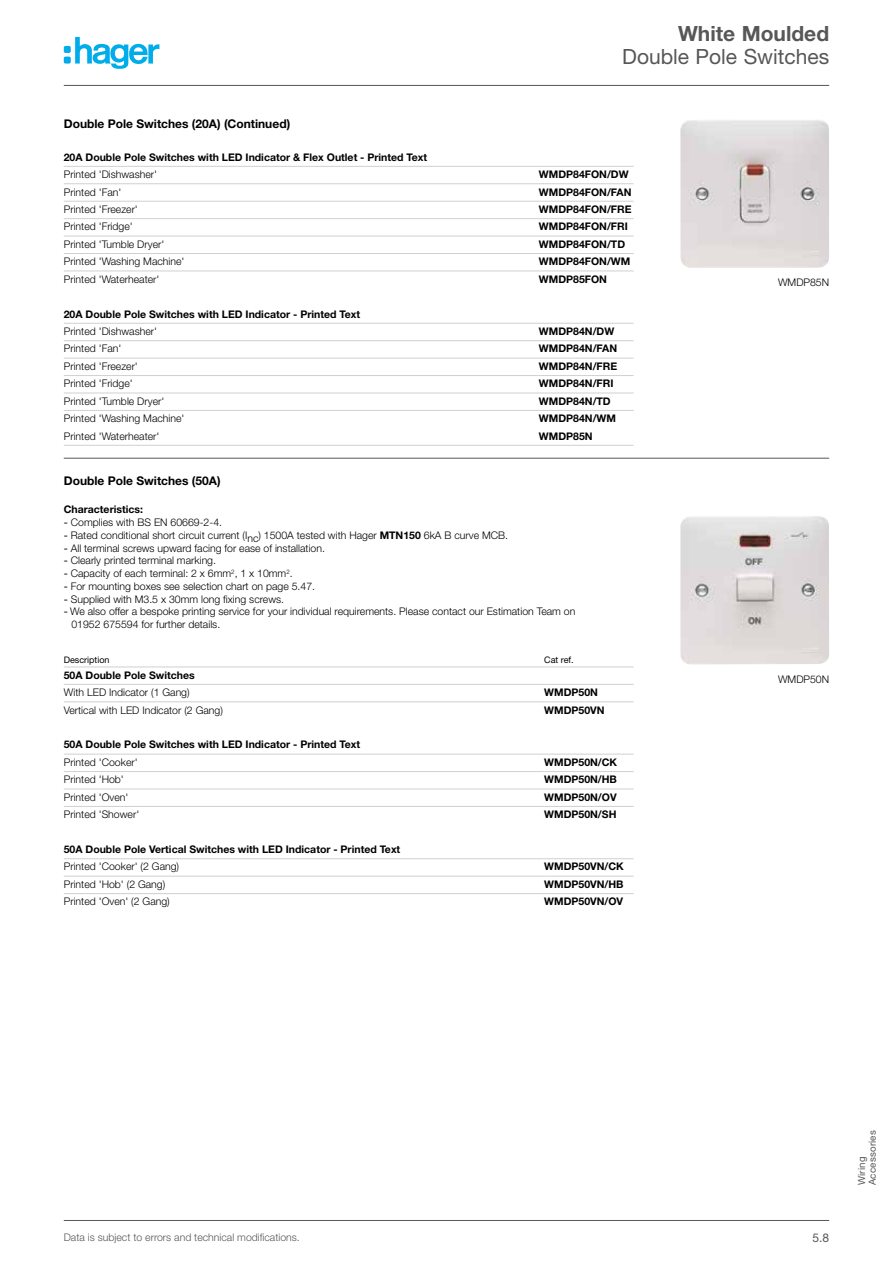
<style>
.page{position:relative;width:893px;height:1263px;background:#fff}
.page>*{position:absolute;margin:0;border:0;box-sizing:border-box;transform-origin:0 0}
.t1{font:21px "Helvetica Neue LT Std";color:#575756}
.t2{font:700 21px "Helvetica Neue LT Std";color:#575756}
.t3{font:700 12px "Helvetica Neue LT Std";color:#000}
.t4{font:12px "Helvetica Neue LT Std";color:#575756}
.t5{font:300 10.5px/12.8px "Helvetica Neue LT Std";color:#000}
.t6{font:700 10.5px "Helvetica Neue LT Std";color:#000}
.t7{font:300 10.5px "Helvetica Neue LT Std";color:#575756}
.t8{font:9.75px/10.5px "Helvetica Neue LT Std";letter-spacing:.025em;color:#575756}
.t9{font:9px "Helvetica Neue LT Std";color:#000}
.s1{font-weight:400}
.s2{font-weight:700}
</style>
<div class="page">
<hr style="left:64px;top:85px;width:765px;height:1px;background:#575756">
<svg style="left:75px;top:37px;width:84px;height:32px"></svg>
<div style="left:64px;top:46px;width:7px;height:7px;background:#00ace9;border-radius:2px"></div>
<div style="left:64px;top:57px;width:7px;height:7px;background:#00ace9;border-radius:2px"></div>
<hr style="left:64px;top:1220px;width:765px;height:1px;background:#575756">
<hr style="left:64px;top:667px;width:480px;height:1px;background:#d0d0d0">
<hr style="left:544px;top:667px;width:90px;height:1px;background:#d0d0d0">
<hr style="left:64px;top:684px;width:480px;height:1px;background:#d0d0d0">
<hr style="left:544px;top:684px;width:90px;height:1px;background:#d0d0d0">
<hr style="left:64px;top:701px;width:480px;height:1px;background:#d0d0d0">
<hr style="left:544px;top:701px;width:90px;height:1px;background:#d0d0d0">
<hr style="left:64px;top:754px;width:480px;height:1px;background:#d0d0d0">
<hr style="left:544px;top:754px;width:90px;height:1px;background:#d0d0d0">
<hr style="left:64px;top:771px;width:480px;height:1px;background:#d0d0d0">
<hr style="left:544px;top:771px;width:90px;height:1px;background:#d0d0d0">
<hr style="left:64px;top:789px;width:480px;height:1px;background:#d0d0d0">
<hr style="left:544px;top:789px;width:90px;height:1px;background:#d0d0d0">
<hr style="left:64px;top:806px;width:480px;height:1px;background:#d0d0d0">
<hr style="left:544px;top:806px;width:90px;height:1px;background:#d0d0d0">
<hr style="left:64px;top:858px;width:480px;height:1px;background:#d0d0d0">
<hr style="left:544px;top:858px;width:90px;height:1px;background:#d0d0d0">
<hr style="left:64px;top:876px;width:480px;height:1px;background:#d0d0d0">
<hr style="left:544px;top:876px;width:90px;height:1px;background:#d0d0d0">
<hr style="left:64px;top:893px;width:480px;height:1px;background:#d0d0d0">
<hr style="left:544px;top:893px;width:90px;height:1px;background:#d0d0d0">
<hr style="left:64px;top:458px;width:765px;height:1px;background:#575756">
<img style="left:680px;top:516px;width:149px;height:148px">
<hr style="left:64px;top:271px;width:475px;height:1px;background:#d0d0d0">
<hr style="left:539px;top:271px;width:95px;height:1px;background:#d0d0d0">
<hr style="left:64px;top:323px;width:475px;height:1px;background:#d0d0d0">
<hr style="left:539px;top:323px;width:95px;height:1px;background:#d0d0d0">
<hr style="left:64px;top:393px;width:475px;height:1px;background:#d0d0d0">
<hr style="left:539px;top:393px;width:95px;height:1px;background:#d0d0d0">
<hr style="left:64px;top:445px;width:475px;height:1px;background:#d0d0d0">
<hr style="left:539px;top:445px;width:95px;height:1px;background:#d0d0d0">
<hr style="left:64px;top:166px;width:475px;height:1px;background:#d0d0d0">
<hr style="left:539px;top:166px;width:95px;height:1px;background:#d0d0d0">
<hr style="left:64px;top:183px;width:475px;height:1px;background:#d0d0d0">
<hr style="left:539px;top:183px;width:95px;height:1px;background:#d0d0d0">
<hr style="left:64px;top:201px;width:475px;height:1px;background:#d0d0d0">
<hr style="left:539px;top:201px;width:95px;height:1px;background:#d0d0d0">
<hr style="left:64px;top:218px;width:475px;height:1px;background:#d0d0d0">
<hr style="left:539px;top:218px;width:95px;height:1px;background:#d0d0d0">
<hr style="left:64px;top:236px;width:475px;height:1px;background:#d0d0d0">
<hr style="left:539px;top:236px;width:95px;height:1px;background:#d0d0d0">
<hr style="left:64px;top:253px;width:475px;height:1px;background:#d0d0d0">
<hr style="left:539px;top:253px;width:95px;height:1px;background:#d0d0d0">
<hr style="left:64px;top:340px;width:475px;height:1px;background:#d0d0d0">
<hr style="left:539px;top:340px;width:95px;height:1px;background:#d0d0d0">
<hr style="left:64px;top:358px;width:475px;height:1px;background:#d0d0d0">
<hr style="left:539px;top:358px;width:95px;height:1px;background:#d0d0d0">
<hr style="left:64px;top:375px;width:475px;height:1px;background:#d0d0d0">
<hr style="left:539px;top:375px;width:95px;height:1px;background:#d0d0d0">
<hr style="left:64px;top:410px;width:475px;height:1px;background:#d0d0d0">
<hr style="left:539px;top:410px;width:95px;height:1px;background:#d0d0d0">
<img style="left:680px;top:120px;width:149px;height:148px">
<p class="t3" style="left:64px;top:116px;width:228px">Double Pole Switches (20A) (Continued)</p>
<h1 class="t2" style="left:678px;top:21px;width:153px">White Moulded</h1>
<h1 class="t1" style="left:622px;top:44px;width:208px">Double Pole Switches</h1>
<p class="t6" style="left:64px;top:150px;width:365px">20A Double Pole Switches with LED Indicator &amp; Flex Outlet - Printed Text</p>
<p class="t5" style="left:64px;top:168px;width:95px">Printed 'Dishwasher'</p>
<p class="t6" style="left:539px;top:168px;width:91px">WMDP84FON/DW</p>
<p class="t5" style="left:64px;top:185px;width:59px">Printed 'Fan'</p>
<p class="t6" style="left:539px;top:185px;width:94px">WMDP84FON/FAN</p>
<p class="t5" style="left:64px;top:203px;width:76px">Printed 'Freezer'</p>
<p class="t6" style="left:539px;top:203px;width:94px">WMDP84FON/FRE</p>
<p class="t5" style="left:64px;top:220px;width:71px">Printed 'Fridge'</p>
<p class="t6" style="left:539px;top:220px;width:90px">WMDP84FON/FRI</p>
<p class="t5" style="left:64px;top:237px;width:102px">Printed 'Tumble Dryer'</p>
<p class="t6" style="left:539px;top:238px;width:88px">WMDP84FON/TD</p>
<p class="t5" style="left:64px;top:255px;width:122px">Printed 'Washing Machine'</p>
<p class="t6" style="left:539px;top:255px;width:93px">WMDP84FON/WM</p>
<p class="t5" style="left:64px;top:272px;width:97px">Printed 'Waterheater'</p>
<p class="t6" style="left:539px;top:272px;width:70px">WMDP85FON</p>
<p class="t6" style="left:64px;top:307px;width:298px">20A Double Pole Switches with LED Indicator - Printed Text</p>
<p class="t5" style="left:64px;top:325px;width:95px">Printed 'Dishwasher'</p>
<p class="t6" style="left:539px;top:325px;width:77px">WMDP84N/DW</p>
<p class="t5" style="left:64px;top:342px;width:59px">Printed 'Fan'</p>
<p class="t6" style="left:539px;top:342px;width:80px">WMDP84N/FAN</p>
<p class="t5" style="left:64px;top:359px;width:76px">Printed 'Freezer'</p>
<p class="t6" style="left:539px;top:360px;width:80px">WMDP84N/FRE</p>
<p class="t5" style="left:64px;top:377px;width:71px">Printed 'Fridge'</p>
<p class="t6" style="left:539px;top:377px;width:76px">WMDP84N/FRI</p>
<p class="t5" style="left:64px;top:394px;width:102px">Printed 'Tumble Dryer'</p>
<p class="t6" style="left:539px;top:394px;width:73px">WMDP84N/TD</p>
<p class="t5" style="left:64px;top:412px;width:122px">Printed 'Washing Machine'</p>
<p class="t6" style="left:539px;top:412px;width:79px">WMDP84N/WM</p>
<p class="t5" style="left:64px;top:429px;width:97px">Printed 'Waterheater'</p>
<p class="t6" style="left:539px;top:429px;width:55px">WMDP85N</p>
<p class="t3" style="left:64px;top:473px;width:158px">Double Pole Switches (50A)</p>
<p class="t6" style="left:64px;top:503px;width:81px">Characteristics:</p>
<p class="t5" style="left:64px;top:516px;width:160px"><span class="s1">-</span> Complies with BS EN 60669-2-4.</p>
<p class="t5" style="left:64px;top:529px;width:446px"><span class="s1">-</span> Rated conditional short circuit current (Inc) 1500A tested with Hager <span class="s2">MTN150</span> 6kA B curve MCB.</p>
<p class="t5" style="left:64px;top:541px;width:263px"><span class="s1">-</span> All terminal screws upward facing for ease of installation.</p>
<p class="t5" style="left:64px;top:554px;width:154px"><span class="s1">-</span> Clearly printed terminal marking.</p>
<p class="t5" style="left:64px;top:567px;width:230px"><span class="s1">-</span> Capacity of each terminal: 2 x 6mm<sup>2</sup>, 1 x 10mm<sup>2</sup>.</p>
<p class="t5" style="left:64px;top:580px;width:253px"><span class="s1">-</span> For mounting boxes see selection chart on page 5.47.</p>
<p class="t5" style="left:64px;top:592px;width:222px"><span class="s1">-</span> Supplied with M3.5 x 30mm long fixing screws.</p>
<p class="t5" style="left:71px;top:605px;width:505px;text-indent:-8px"><span class="s1">-</span> We also offer a bespoke printing service for your individual requirements. Please contact our Estimation Team on<br>01952 675594 for further details.</p>
<p class="t9" style="left:64px;top:654px;width:47px">Description</p>
<p class="t9" style="left:544px;top:654px;width:31px">Cat ref.</p>
<p class="t6" style="left:64px;top:668px;width:133px">50A Double Pole Switches</p>
<p class="t5" style="left:64px;top:686px;width:127px">With LED Indicator (1 Gang)</p>
<p class="t6" style="left:544px;top:686px;width:55px">WMDP50N</p>
<p class="t5" style="left:64px;top:703px;width:161px">Vertical with LED Indicator (2 Gang)</p>
<p class="t6" style="left:544px;top:703px;width:62px">WMDP50VN</p>
<p class="t6" style="left:64px;top:738px;width:298px">50A Double Pole Switches with LED Indicator - Printed Text</p>
<p class="t5" style="left:64px;top:755px;width:75px">Printed 'Cooker'</p>
<p class="t6" style="left:544px;top:756px;width:74px">WMDP50N/CK</p>
<p class="t5" style="left:64px;top:773px;width:62px">Printed 'Hob'</p>
<p class="t6" style="left:544px;top:773px;width:74px">WMDP50N/HB</p>
<p class="t5" style="left:64px;top:790px;width:66px">Printed 'Oven'</p>
<p class="t6" style="left:544px;top:790px;width:74px">WMDP50N/OV</p>
<p class="t5" style="left:64px;top:808px;width:77px">Printed 'Shower'</p>
<p class="t6" style="left:544px;top:808px;width:74px">WMDP50N/SH</p>
<p class="t6" style="left:64px;top:843px;width:338px">50A Double Pole Vertical Switches with LED Indicator - Printed Text</p>
<p class="t5" style="left:64px;top:860px;width:117px">Printed 'Cooker' (2 Gang)</p>
<p class="t6" style="left:544px;top:860px;width:81px">WMDP50VN/CK</p>
<p class="t5" style="left:64px;top:877px;width:103px">Printed 'Hob' (2 Gang)</p>
<p class="t6" style="left:544px;top:878px;width:81px">WMDP50VN/HB</p>
<p class="t5" style="left:64px;top:895px;width:108px">Printed 'Oven' (2 Gang)</p>
<p class="t6" style="left:544px;top:895px;width:80px">WMDP50VN/OV</p>
<p class="t5" style="left:778px;top:276px;width:53px">WMDP85N</p>
<p class="t5" style="left:778px;top:672px;width:53px">WMDP50N</p>
<p class="t7" style="left:64px;top:1230px;width:238px">Data is subject to errors and technical modifications.</p>
<p class="t4" style="left:812px;top:1230px;width:18px">5.8</p>
<p class="t8" style="left:856px;top:1185px;width:57px;rotate:-90deg">Wiring<br>Accessories</p>
</div>
